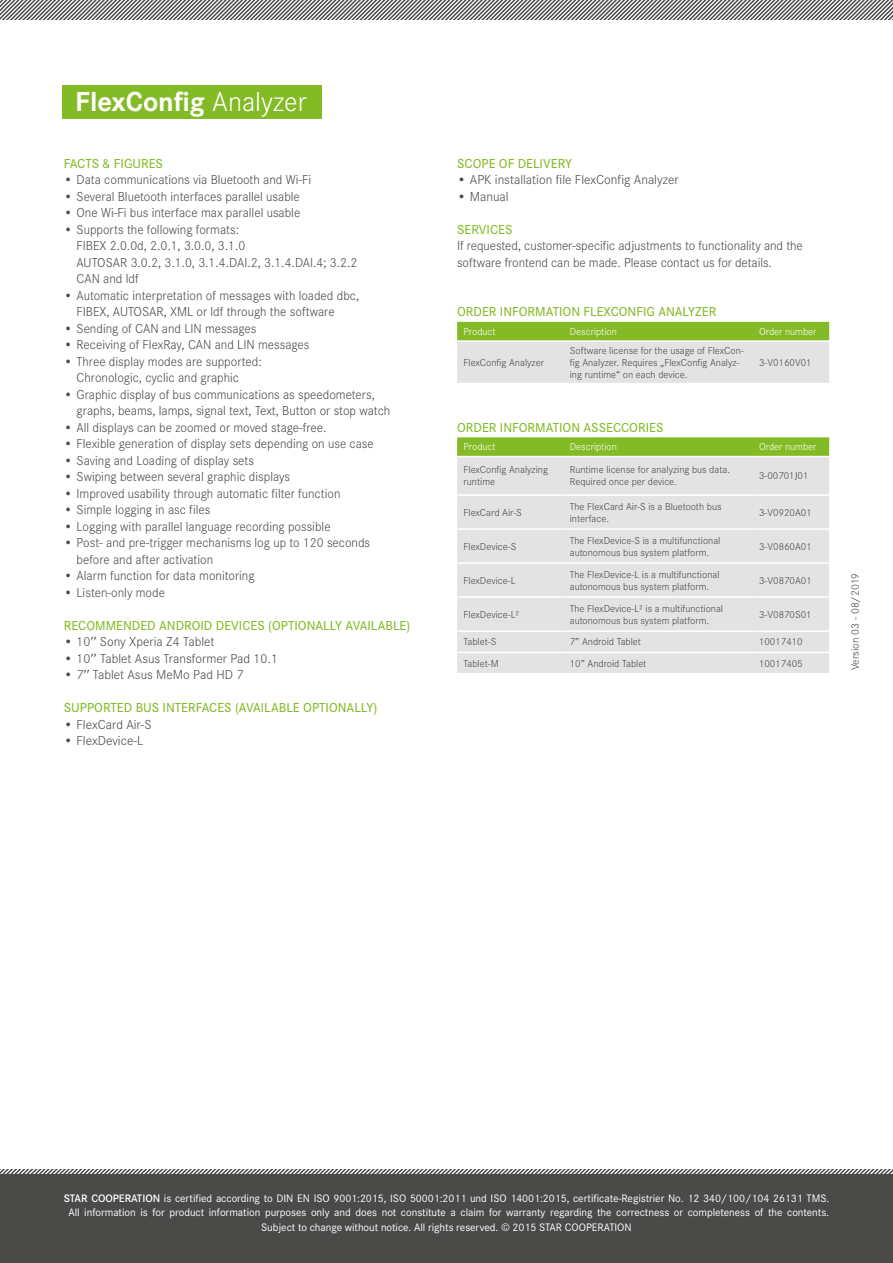
<style>
.page{position:relative;width:893px;height:1263px;background:#fff}
.page>*{position:absolute;margin:0;border:0;box-sizing:border-box;transform-origin:0 0}
.t1{font:700 28.5px "Corporate S";color:#fff}
.Bullets{font:300 13.5px/16.5px "Corporate S";color:#4a4a49}
.Headlines{font:500 13.5px "Corporate S";color:#83bb26}
.t2{font:11.25px/14.2px "Corporate S";letter-spacing:-.005em;color:#fff;text-align:center}
.t3{font:300 11.25px "Corporate S";color:#4a4a49}
.Tabelle{font:300 10.5px/12px "Corporate S";color:#4a4a49}
.Tabelle-2{font:300 10.5px "Corporate S";color:#fff}
.s1{font-weight:300}
.s2{font-family:"Times New Roman";font-weight:400}
.s3{font-weight:600}
</style>
<div class="page">
<div style="left:0;top:1181px;width:893px;height:82px;background:#4a4a49"></div>
<svg style="left:0;top:1169px;width:893px;height:12px;background:#6c6c6b"></svg>
<svg style="left:0;top:0;width:893px;height:20px"></svg>
<div style="left:63px;top:85px;width:259px;height:33px;background:#83bb26"></div>
<svg style="left:457px;top:322px;width:372px;height:61px;background:#c5d6a9"></svg>
<hr style="left:457px;top:340px;width:106px;height:2px;background:#fff">
<hr style="left:563px;top:340px;width:190px;height:2px;background:#fff">
<hr style="left:753px;top:340px;width:76px;height:2px;background:#fff">
<svg style="left:457px;top:437px;width:372px;height:19px;background:#86bc2b"></svg>
<div style="left:457px;top:457px;width:372px;height:216px;background:#e3e3e3"></div>
<hr style="left:457px;top:494px;width:106px;height:2px;background:#fff">
<hr style="left:563px;top:494px;width:190px;height:2px;background:#fff">
<hr style="left:753px;top:494px;width:76px;height:2px;background:#fff">
<hr style="left:457px;top:528px;width:106px;height:2px;background:#fff">
<hr style="left:563px;top:528px;width:190px;height:2px;background:#fff">
<hr style="left:753px;top:528px;width:76px;height:2px;background:#fff">
<hr style="left:457px;top:562px;width:106px;height:2px;background:#fff">
<hr style="left:563px;top:562px;width:190px;height:2px;background:#fff">
<hr style="left:753px;top:562px;width:76px;height:2px;background:#fff">
<hr style="left:457px;top:596px;width:106px;height:2px;background:#fff">
<hr style="left:563px;top:596px;width:190px;height:2px;background:#fff">
<hr style="left:753px;top:596px;width:76px;height:2px;background:#fff">
<hr style="left:457px;top:630px;width:106px;height:2px;background:#fff">
<hr style="left:563px;top:630px;width:190px;height:2px;background:#fff">
<hr style="left:753px;top:630px;width:76px;height:2px;background:#fff">
<hr style="left:457px;top:652px;width:106px;height:1px;background:#fff">
<hr style="left:563px;top:652px;width:190px;height:1px;background:#fff">
<hr style="left:753px;top:652px;width:76px;height:1px;background:#fff">
<p class="t1" style="left:75px;top:85px;width:233px">FlexConfig <span class="s1">Analyzer</span></p>
<p class="Headlines" style="left:64px;top:155px;width:101px">FACTS &amp; FIGURES</p>
<p class="Bullets" style="left:64px;top:171px;width:249px">• Data communications via Bluetooth and Wi-Fi</p>
<p class="Bullets" style="left:64px;top:188px;width:238px">• Several Bluetooth interfaces parallel usable</p>
<p class="Bullets" style="left:64px;top:204px;width:238px">• One Wi-Fi bus interface max parallel usable</p>
<p class="Bullets" style="left:77px;top:221px;width:282px;text-indent:-13px">• Supports the following formats:<br>FIBEX 2.0.0d, 2.0.1, 3.0.0, 3.1.0<br>AUTOSAR 3.0.2, 3.1.0, 3.1.4.DAI.2, 3.1.4.DAI.4; 3.2.2<br>CAN and ldf</p>
<p class="Bullets" style="left:77px;top:287px;width:284px;text-indent:-13px">• Automatic interpretation of messages with loaded dbc,<br>FIBEX, AUTOSAR, XML or ldf through the software</p>
<p class="Bullets" style="left:64px;top:320px;width:194px">• Sending of CAN and LIN messages</p>
<p class="Bullets" style="left:64px;top:336px;width:247px">• Receiving of FlexRay, CAN and LIN messages</p>
<p class="Bullets" style="left:77px;top:353px;width:187px;text-indent:-13px">• Three display modes are supported:<br>Chronologic, cyclic and graphic</p>
<p class="Bullets" style="left:77px;top:386px;width:315px;text-indent:-13px">• Graphic display of bus communications as speedometers, graphs, beams, lamps, signal text, Text, Button or stop watch</p>
<p class="Bullets" style="left:64px;top:419px;width:264px">• All displays can be zoomed or moved stage-free.</p>
<p class="Bullets" style="left:64px;top:435px;width:312px">• Flexible generation of display sets depending on use case</p>
<p class="Bullets" style="left:64px;top:452px;width:192px">• Saving and Loading of display sets</p>
<p class="Bullets" style="left:64px;top:468px;width:228px">• Swiping between several graphic displays</p>
<p class="Bullets" style="left:64px;top:485px;width:278px">• Improved usability through automatic filter function</p>
<p class="Bullets" style="left:64px;top:501px;width:148px">• Simple logging in asc files</p>
<p class="Bullets" style="left:64px;top:518px;width:268px">• Logging with parallel language recording possible</p>
<p class="Bullets" style="left:77px;top:534px;width:295px;text-indent:-13px">• Post- and pre-trigger mechanisms log up to 120 seconds before and after activation</p>
<p class="Bullets" style="left:64px;top:567px;width:192px">• Alarm function for data monitoring</p>
<p class="Bullets" style="left:64px;top:584px;width:103px">• Listen-only mode</p>
<p class="Headlines" style="left:64px;top:617px;width:348px">RECOMMENDED ANDROID DEVICES (OPTIONALLY AVAILABLE)</p>
<p class="Bullets" style="left:64px;top:633px;width:152px">• 10<span class="s2">′′</span> Sony Xperia Z4 Tablet</p>
<p class="Bullets" style="left:64px;top:650px;width:216px">• 10<span class="s2">′′</span> Tablet Asus Transformer Pad 10.1</p>
<p class="Bullets" style="left:64px;top:666px;width:181px">• 7<span class="s2">′′</span> Tablet Asus MeMo Pad HD 7</p>
<p class="Headlines" style="left:64px;top:700px;width:315px">SUPPORTED BUS INTERFACES (AVAILABLE OPTIONALLY)</p>
<p class="Bullets" style="left:64px;top:716px;width:89px">• FlexCard Air-S</p>
<p class="Bullets" style="left:64px;top:732px;width:81px">• FlexDevice-L</p>
<p class="Headlines" style="left:457px;top:155px;width:116px">SCOPE OF DELIVERY</p>
<p class="Bullets" style="left:457px;top:171px;width:223px">• APK installation file FlexConfig Analyzer</p>
<p class="Bullets" style="left:457px;top:188px;width:53px">• Manual</p>
<p class="Headlines" style="left:457px;top:221px;width:57px">SERVICES</p>
<p class="Bullets" style="left:457px;top:237px;width:347px">If requested, customer-specific adjustments to functionality and the software frontend can be made. Please contact us for details.</p>
<p class="Headlines" style="left:457px;top:304px;width:261px">ORDER INFORMATION FLEXCONFIG ANALYZER</p>
<p class="Tabelle-2" style="left:463px;top:325px;width:34px">Product</p>
<p class="Tabelle-2" style="left:570px;top:325px;width:49px">Description</p>
<p class="Tabelle-2" style="left:759px;top:325px;width:59px">Order number</p>
<p class="Tabelle" style="left:463px;top:356px;width:82px">FlexConfig Analyzer</p>
<p class="Tabelle" style="left:570px;top:344px;width:175px">Software license for the usage of FlexCon&shy;fig Analyzer. Requires „FlexConfig Analyz&shy;ing runtime“ on each device.</p>
<p class="Tabelle" style="left:759px;top:356px;width:54px">3-V0160V01</p>
<p class="Headlines" style="left:457px;top:419px;width:208px">ORDER INFORMATION ASSECCORIES</p>
<p class="Tabelle-2" style="left:463px;top:441px;width:34px">Product</p>
<p class="Tabelle-2" style="left:570px;top:441px;width:49px">Description</p>
<p class="Tabelle-2" style="left:759px;top:441px;width:59px">Order number</p>
<p class="Tabelle" style="left:463px;top:464px;width:86px">FlexConfig Analyzing</p>
<p class="Tabelle" style="left:463px;top:476px;width:33px">runtime</p>
<p class="Tabelle" style="left:570px;top:464px;width:162px">Runtime license for analyzing bus data.</p>
<p class="Tabelle" style="left:570px;top:476px;width:109px">Required once per device.</p>
<p class="Tabelle" style="left:759px;top:470px;width:51px">3-00701J01</p>
<p class="Tabelle" style="left:463px;top:506px;width:60px">FlexCard Air-S</p>
<p class="Tabelle" style="left:570px;top:500px;width:153px">The FlexCard Air-S is a Bluetooth bus</p>
<p class="Tabelle" style="left:570px;top:512px;width:41px">interface.</p>
<p class="Tabelle" style="left:759px;top:506px;width:54px">3-V0920A01</p>
<p class="Tabelle" style="left:463px;top:540px;width:54px">FlexDevice-S</p>
<p class="Tabelle" style="left:570px;top:534px;width:152px">The FlexDevice-S is a multifunctional</p>
<p class="Tabelle" style="left:570px;top:546px;width:141px">autonomous bus system platform.</p>
<p class="Tabelle" style="left:759px;top:540px;width:54px">3-V0860A01</p>
<p class="Tabelle" style="left:463px;top:574px;width:54px">FlexDevice-L</p>
<p class="Tabelle" style="left:570px;top:568px;width:151px">The FlexDevice-L is a multifunctional</p>
<p class="Tabelle" style="left:570px;top:580px;width:141px">autonomous bus system platform.</p>
<p class="Tabelle" style="left:759px;top:574px;width:54px">3-V0870A01</p>
<p class="Tabelle" style="left:463px;top:608px;width:57px">FlexDevice-L²</p>
<p class="Tabelle" style="left:570px;top:602px;width:155px">The FlexDevice-L² is a multifunctional</p>
<p class="Tabelle" style="left:570px;top:614px;width:141px">autonomous bus system platform.</p>
<p class="Tabelle" style="left:759px;top:608px;width:54px">3-V0870S01</p>
<p class="Tabelle" style="left:463px;top:636px;width:34px">Tablet-S</p>
<p class="Tabelle" style="left:570px;top:636px;width:73px">7” Android Tablet</p>
<p class="Tabelle" style="left:759px;top:636px;width:45px">10017410</p>
<p class="Tabelle" style="left:463px;top:657px;width:37px">Tablet-M</p>
<p class="Tabelle" style="left:570px;top:657px;width:78px">10” Android Tablet</p>
<p class="Tabelle" style="left:759px;top:657px;width:45px">10017405</p>
<p class="t3" style="left:849px;top:670px;width:99px;rotate:-90deg">Version 03 - 08/2019</p>
<p class="t2" style="left:64px;top:1191px;width:767px"><span class="s3">STAR COOPERATION</span> is certified according to DIN EN ISO 9001:2015, ISO 50001:2011 und ISO 14001:2015, certificate-Registrier No. 12 340/100/104 26131 TMS.<br>All information is for product information purposes only and does not constitute a claim for warranty regarding the correctness or completeness of the contents.<br>Subject to change without notice. All rights reserved. © 2015 STAR COOPERATION</p>
</div>
